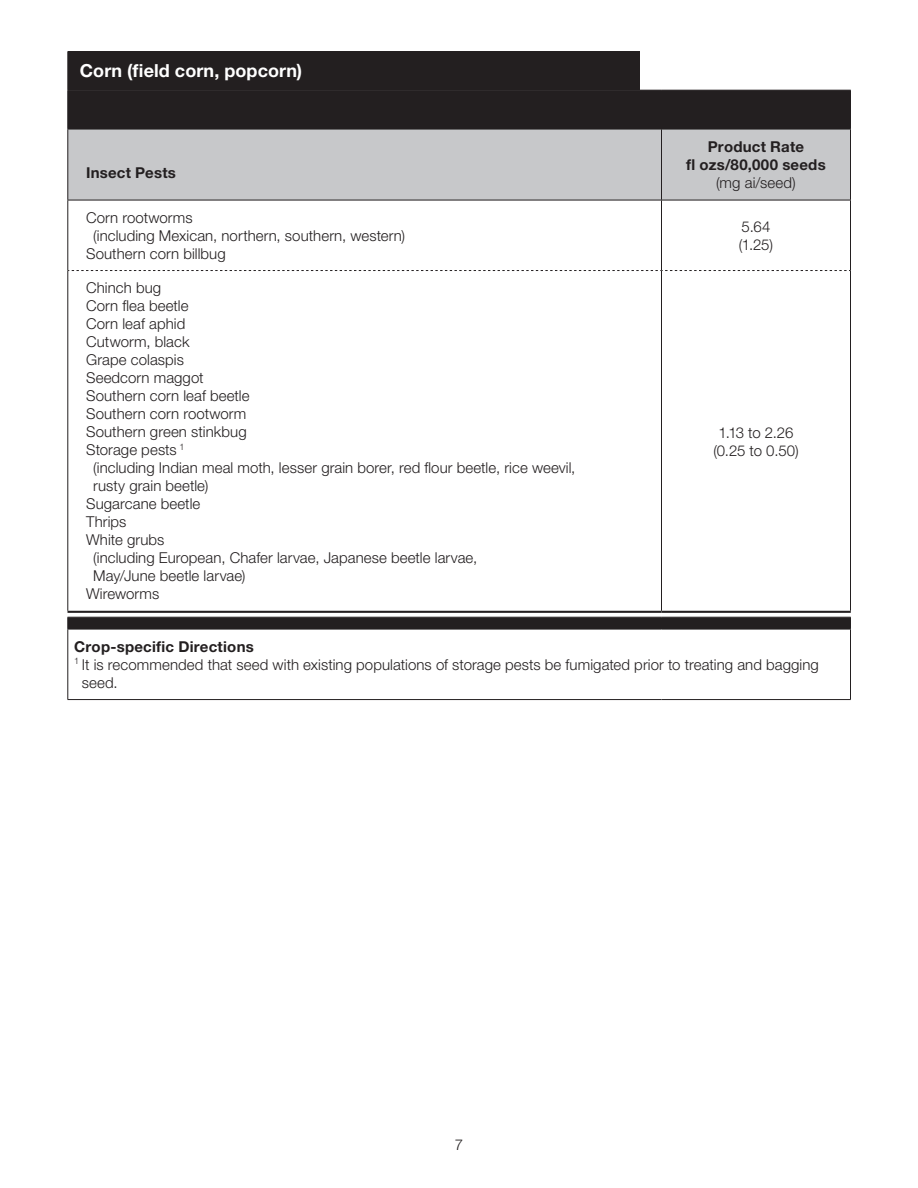
<style>
.page{position:relative;width:918px;height:1188px;background:#fff}
.page>*{position:absolute;margin:0;border:0;box-sizing:border-box;transform-origin:0 0}
.Table_DC_-_Table_Tab{font:700 18px "Helvetica Neue LT Pro";letter-spacing:.005em;color:#fff}
.Table_DC_-_Body_txt{font:300 15px/18px "Helvetica Neue LT Pro";letter-spacing:.005em;color:#231f20}
.Table_txt_C_-_bld{font:700 15px/18px "Helvetica Neue LT Pro";letter-spacing:.015em;color:#231f20;text-align:center}
.Table_txt_C{font:300 15px/18px "Helvetica Neue LT Pro";letter-spacing:-.02em;color:#231f20}
.Table_DC_-_Body_txt-2{font:700 15px "Helvetica Neue LT Pro";letter-spacing:.015em;color:#231f20}
.Table_DC_Head_-_1_bu{font:700 15px "Helvetica Neue LT Pro";letter-spacing:.015em;color:#231f20}
.s1{font-weight:300}
</style>
<div class="page">
<div style="left:69px;top:91px;width:781px;height:38px;background:#231f20"></div>
<div style="left:69px;top:130px;width:781px;height:70px;background:#c7c8ca"></div>
<svg style="left:68px;top:610px;width:782px;height:19px;fill:#231f20"></svg>
<hr style="left:68px;top:90px;width:1px;height:39px;background:#231f20">
<hr style="left:68px;top:129px;width:1px;height:71px;background:#231f20">
<hr style="left:661px;top:129px;width:1px;height:71px;background:#231f20">
<hr style="left:850px;top:129px;width:1px;height:71px;background:#231f20">
<hr style="left:68px;top:629px;width:594px;height:1px;background:#231f20">
<hr style="left:68px;top:629px;width:1px;height:70px;background:#231f20">
<hr style="left:662px;top:629px;width:189px;height:1px;background:#231f20">
<hr style="left:850px;top:629px;width:1px;height:70px;background:#231f20">
<hr style="left:68px;top:699px;width:594px;height:1px;background:#231f20">
<hr style="left:662px;top:699px;width:189px;height:1px;background:#231f20">
<hr style="left:68px;top:90px;width:594px;height:1px;background:#231f20">
<hr style="left:662px;top:90px;width:189px;height:1px;background:#231f20">
<hr style="left:661px;top:200px;width:1px;height:70px;background:#231f20">
<hr style="left:850px;top:200px;width:1px;height:71px;background:#231f20">
<hr style="left:68px;top:200px;width:1px;height:71px;background:#231f20">
<hr style="left:68px;top:611px;width:594px;height:2px;background:#231f20">
<hr style="left:662px;top:611px;width:189px;height:2px;background:#231f20">
<svg style="left:68px;top:270px;width:782px;height:1px"></svg>
<hr style="left:68px;top:200px;width:594px;height:1px;background:#231f20">
<hr style="left:662px;top:200px;width:189px;height:1px;background:#231f20">
<hr style="left:68px;top:271px;width:1px;height:340px;background:#231f20">
<hr style="left:661px;top:271px;width:1px;height:340px;background:#231f20">
<hr style="left:850px;top:271px;width:1px;height:340px;background:#231f20">
<hr style="left:68px;top:617px;width:594px;height:1px;background:#231f20">
<hr style="left:662px;top:617px;width:189px;height:1px;background:#231f20">
<hr style="left:850px;top:90px;width:1px;height:39px;background:#231f20">
<hr style="left:68px;top:129px;width:594px;height:1px;background:#231f20">
<hr style="left:662px;top:129px;width:189px;height:1px;background:#231f20">
<div style="left:68px;top:51px;width:572px;height:39px;background:#231f20"></div>
<p class="Table_DC_-_Table_Tab" style="left:80px;top:59px;width:224px">Corn (field corn, popcorn)</p>
<p class="Table_DC_Head_-_1_bu" style="left:86px;top:164px;width:91px">Insect Pests</p>
<p class="Table_DC_-_Body_txt" style="left:93px;top:208px;width:313px;text-indent:-7px">Corn rootworms<br>(including Mexican, northern, southern, western)</p>
<p class="Table_DC_-_Body_txt" style="left:86px;top:244px;width:141px">Southern corn billbug</p>
<p class="Table_DC_-_Body_txt" style="left:86px;top:278px;width:77px">Chinch bug</p>
<p class="Table_DC_-_Body_txt" style="left:86px;top:296px;width:104px">Corn flea beetle</p>
<p class="Table_DC_-_Body_txt" style="left:86px;top:314px;width:101px">Corn leaf aphid</p>
<p class="Table_DC_-_Body_txt" style="left:86px;top:332px;width:105px">Cutworm, black</p>
<p class="Table_DC_-_Body_txt" style="left:86px;top:350px;width:99px">Grape colaspis</p>
<p class="Table_DC_-_Body_txt" style="left:86px;top:368px;width:119px">Seedcorn maggot</p>
<p class="Table_DC_-_Body_txt" style="left:86px;top:386px;width:165px">Southern corn leaf beetle</p>
<p class="Table_DC_-_Body_txt" style="left:86px;top:404px;width:162px">Southern corn rootworm</p>
<p class="Table_DC_-_Body_txt" style="left:86px;top:422px;width:162px">Southern green stinkbug</p>
<p class="Table_DC_-_Body_txt" style="left:93px;top:440px;width:484px;text-indent:-7px">Storage pests <sup>1<br></sup>(including Indian meal moth, lesser grain borer, red flour beetle, rice weevil, rusty grain beetle)</p>
<p class="Table_DC_-_Body_txt" style="left:86px;top:494px;width:116px">Sugarcane beetle</p>
<p class="Table_DC_-_Body_txt" style="left:86px;top:512px;width:42px">Thrips</p>
<p class="Table_DC_-_Body_txt" style="left:93px;top:530px;width:386px;text-indent:-7px">White grubs<br>(including European, Chafer larvae, Japanese beetle larvae,<br>May/June beetle larvae)</p>
<p class="Table_DC_-_Body_txt" style="left:86px;top:584px;width:75px">Wireworms</p>
<p class="Table_txt_C_-_bld" style="left:686px;top:137px;width:141px">Product Rate<br>fl ozs/80,000 seeds <span class="s1">(mg ai/seed)</span></p>
<p class="Table_txt_C" style="left:739px;top:217px;width:36px">5.64 (1. 25)</p>
<p class="Table_txt_C" style="left:713px;top:423px;width:87px;text-align:center">1.13 to 2.26 (0. 25 to 0. 50)</p>
<p class="Table_DC_-_Body_txt-2" style="left:74px;top:637px;width:181px">Crop-specific Directions</p>
<p class="Table_DC_-_Body_txt" style="left:82px;top:655px;width:739px;text-indent:-8px"><sup>1</sup> It is recommended that seed with existing populations of storage pests be fumigated prior to treating and bagging seed.</p>
<p class="Table_DC_-_Body_txt" style="left:455px;top:1136px;width:10px">7</p>
</div>
